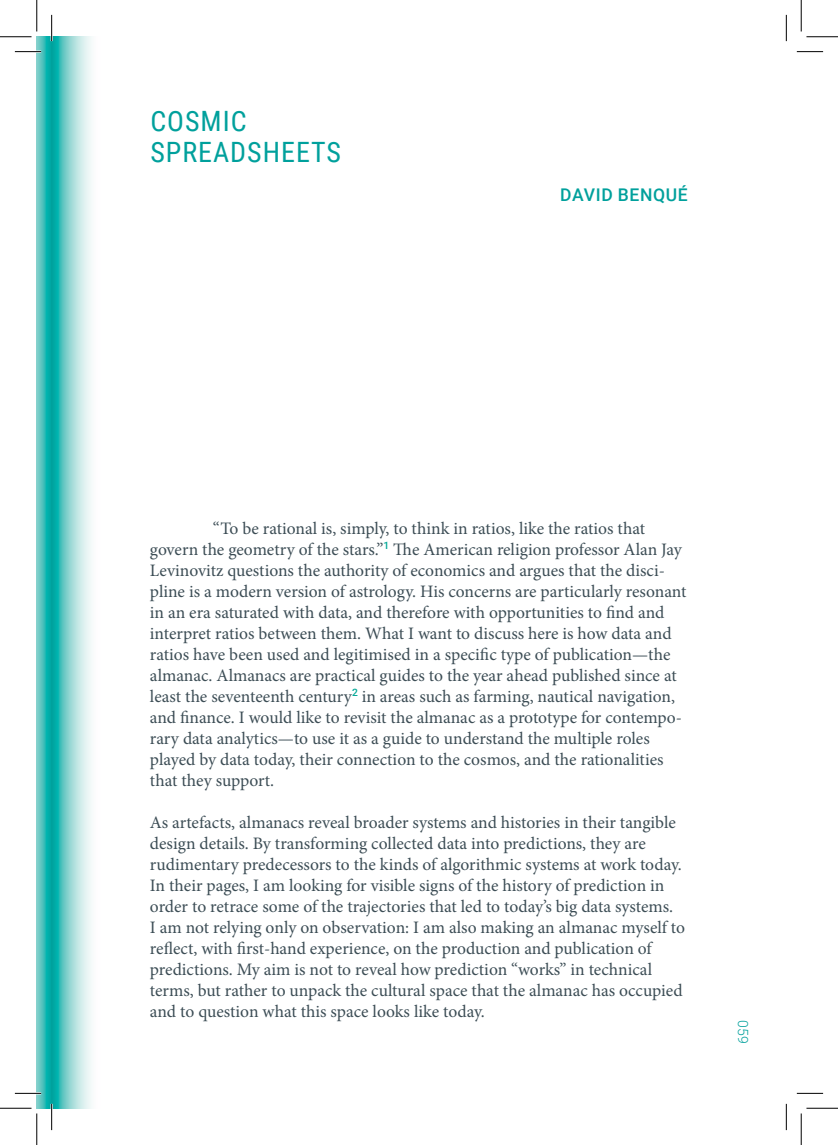
<style>
.page{position:relative;width:838px;height:1145px;background:#fff}
.page>*{position:absolute;margin:0;border:0;box-sizing:border-box;transform-origin:0 0}
.B_1_TITLE_SMALL_16_1{font:28px "Roboto Condensed";letter-spacing:.035em;color:#00a09c}
.A_1_body_serif{font:17.5px/21px "Minion Pro";color:#3c4d55}
.A_2_author_SANS{font:500 17.5px "Roboto";letter-spacing:.035em;color:#00a09c}
.t1{font:300 14px "Roboto";color:#00a09c}
</style>
<div class="page">
<svg style="left:37px;top:37px;width:15px;height:1071px"></svg>
<svg style="left:52px;top:37px;width:39px;height:1071px"></svg>
<hr style="left:15px;top:51px;width:26px;height:2px;background:#fff">
<hr style="left:15px;top:1092px;width:26px;height:2px;background:#fff">
<hr style="left:51px;top:15px;width:2px;height:26px;background:#fff">
<hr style="left:51px;top:1104px;width:2px;height:26px;background:#fff">
<svg style="left:15px;top:51px;width:26px;height:1px"></svg>
<svg style="left:796px;top:51px;width:27px;height:1px"></svg>
<svg style="left:15px;top:1093px;width:26px;height:1px"></svg>
<svg style="left:796px;top:1093px;width:27px;height:1px"></svg>
<svg style="left:51px;top:15px;width:1px;height:26px"></svg>
<svg style="left:51px;top:1104px;width:1px;height:26px"></svg>
<svg style="left:786px;top:15px;width:1px;height:26px"></svg>
<svg style="left:786px;top:1104px;width:1px;height:26px"></svg>
<hr style="left:0;top:36px;width:32px;height:1px;background:#000">
<hr style="left:806px;top:36px;width:31px;height:1px;background:#000">
<hr style="left:0;top:1108px;width:32px;height:1px;background:#000">
<hr style="left:806px;top:1108px;width:31px;height:1px;background:#000">
<hr style="left:36px;top:0;width:1px;height:31px;background:#000">
<hr style="left:36px;top:1113px;width:1px;height:32px;background:#000">
<hr style="left:800px;top:0;width:1px;height:31px;background:#000">
<hr style="left:800px;top:1113px;width:1px;height:32px;background:#000">
<p class="B_1_TITLE_SMALL_16_1" style="left:150px;top:101px;width:98px">COSMIC</p>
<p class="B_1_TITLE_SMALL_16_1" style="left:150px;top:133px;width:192px">SPREADSHEETS</p>
<p class="A_2_author_SANS" style="left:560px;top:182px;width:129px">DAVID BENQUÉ</p>
<p class="A_1_body_serif" style="left:150px;top:518px;width:538px;text-indent:63px">“To be rational is, simply, to think in ratios, like the ratios that govern the geometry of the stars.”<sup>1</sup> The American religion professor Alan Jay Levinovitz questions the authority of economics and argues that the disci&shy;pline is a modern version of astrology. His concerns are particularly resonant in an era saturated with data, and therefore with opportunities to find and interpret ratios between them. What I want to discuss here is how data and ratios have been used and legitimised in a specific type of publication—the almanac. Almanacs are practical guides to the year ahead published since at least the seventeenth century<sup>2</sup> in areas such as farming, nautical navigation, and finance. I would like to revisit the almanac as a prototype for contempo&shy;rary data analytics—to use it as a guide to understand the multiple roles played by data today, their connection to the cosmos, and the rationalities that they support.</p>
<p class="A_1_body_serif" style="left:150px;top:812px;width:533px">As artefacts, almanacs reveal broader systems and histories in their tangible design details. By transforming collected data into predictions, they are rudimentary predecessors to the kinds of algorithmic systems at work today.<br>In their pages, I am looking for visible signs of the history of prediction in order to retrace some of the trajectories that led to today’s big data systems.</p>
<p class="A_1_body_serif" style="left:150px;top:917px;width:536px">I am not relying only on observation: I am also making an almanac myself to reflect, with first-hand experience, on the production and publication of predictions. My aim is not to reveal how prediction “works” in technical terms, but rather to unpack the cultural space that the almanac has occupied and to question what this space looks like today.</p>
<p class="t1" style="left:752px;top:1020px;width:25px;rotate:90deg">059</p>
</div>
